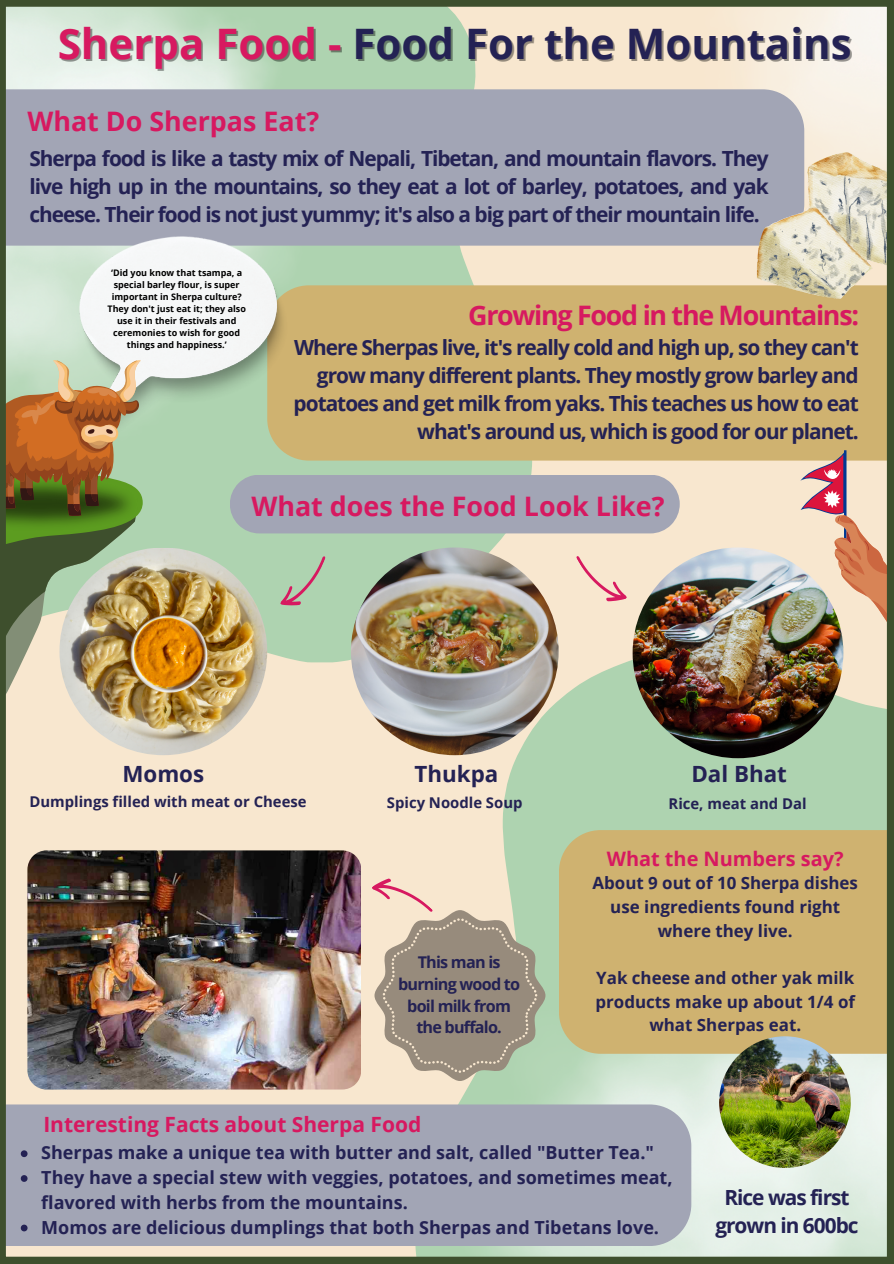
<style>
.page{position:relative;width:894px;height:1264px;background:#fff}
.page>*{position:absolute;margin:0;border:0;box-sizing:border-box;transform-origin:0 0}
.t1{font:700 42px "Open Sans";color:#242254}
.t2{font:700 26.85px "Open Sans";color:#d71960}
.t3{font:700 26.85px "Open Sans";letter-spacing:-.05em;color:#d71960}
.t4{font:700 22.35px "Open Sans";color:#242254}
.t5{font:700 21px "Open Sans";color:#d71960}
.t6{font:700 20.85px/28.2px "Open Sans";letter-spacing:-.05em;color:#242254;text-align:justify}
.t7{font:700 19.95px "Open Sans";color:#d71960}
.t8{font:700 18px/24.8px "Open Sans";color:#242254}
.t9{font:700 16.95px/23.7px "Open Sans";color:#242254;text-align:center}
.t10{font:700 16.2px/21.8px "Open Sans";letter-spacing:-.05em;color:#242254;text-align:center}
.t11{font:700 14.85px "Open Sans";color:#242254}
.t12{font:700 9px/12px "Open Sans";color:#000;text-align:center}
.s1{color:#d71960}
</style>
<div class="page">
<img style="left:0;top:0;width:892px;height:1263px">
<svg style="left:21px;top:1150px;width:7px;height:7px"></svg>
<svg style="left:21px;top:1175px;width:7px;height:6px"></svg>
<svg style="left:21px;top:1224px;width:7px;height:7px"></svg>
<h1 class="t1" style="left:58px;top:15px;width:795px"><span class="s1">Sherpa Food -</span> Food For the Mountains</h1>
<p class="t2" style="left:27px;top:102px;width:293px">What Do Sherpas Eat?</p>
<p class="t6" style="left:29px;top:143px;width:740px">Sherpa food is like a tasty mix of Nepali, Tibetan, and mountain flavors. They live high up in the mountains, so they eat a lot of barley, potatoes, and yak cheese. Their food is not just yummy; it's also a big part of their mountain life.</p>
<p class="t12" style="left:107px;top:267px;width:140px">‘Did you know that tsampa, a special barley flour, is super important in Sherpa culture?<br>They don't just eat it; they also use it in their festivals and ceremonies to wish for good things and happiness.’</p>
<p class="t3" style="left:468px;top:297px;width:392px">Growing Food in the Mountains:</p>
<p class="t6" style="left:293px;top:332px;width:566px;text-align:right">Where Sherpas live, it's really cold and high up, so they can't grow many different plants. They mostly grow barley and potatoes and get milk from yaks. This teaches us how to eat what's around us, which is good for our planet.</p>
<p class="t2" style="left:251px;top:487px;width:414px">What does the Food Look Like?</p>
<p class="t4" style="left:122px;top:758px;width:83px">Momos</p>
<p class="t4" style="left:414px;top:758px;width:85px">Thukpa</p>
<p class="t4" style="left:691px;top:758px;width:97px">Dal Bhat</p>
<p class="t11" style="left:29px;top:791px;width:278px">Dumplings filled with meat or Cheese</p>
<p class="t11" style="left:387px;top:791px;width:137px">Spicy Noodle Soup</p>
<p class="t11" style="left:668px;top:793px;width:139px">Rice, meat and Dal</p>
<p class="t10" style="left:398px;top:950px;width:124px">This man is burning wood to boil milk from the buffalo.</p>
<p class="t7" style="left:606px;top:844px;width:238px">What the Numbers say?</p>
<p class="t9" style="left:592px;top:871px;width:267px">About 9 out of 10 Sherpa dishes use ingredients found right where they live.</p>
<p class="t9" style="left:595px;top:965px;width:261px">Yak cheese and other yak milk products make up about 1/4 of what Sherpas eat.</p>
<p class="t5" style="left:43px;top:1109px;width:379px">Interesting Facts about Sherpa Food</p>
<p class="t8" style="left:41px;top:1139px;width:632px">Sherpas make a unique tea with butter and salt, called "Butter Tea." They have a special stew with veggies, potatoes, and sometimes meat, flavored with herbs from the mountains.<br>Momos are delicious dumplings that both Sherpas and Tibetans love.</p>
<p class="t6" style="left:715px;top:1182px;width:145px;text-align:center">Rice was first grown in 600bc</p>
</div>
